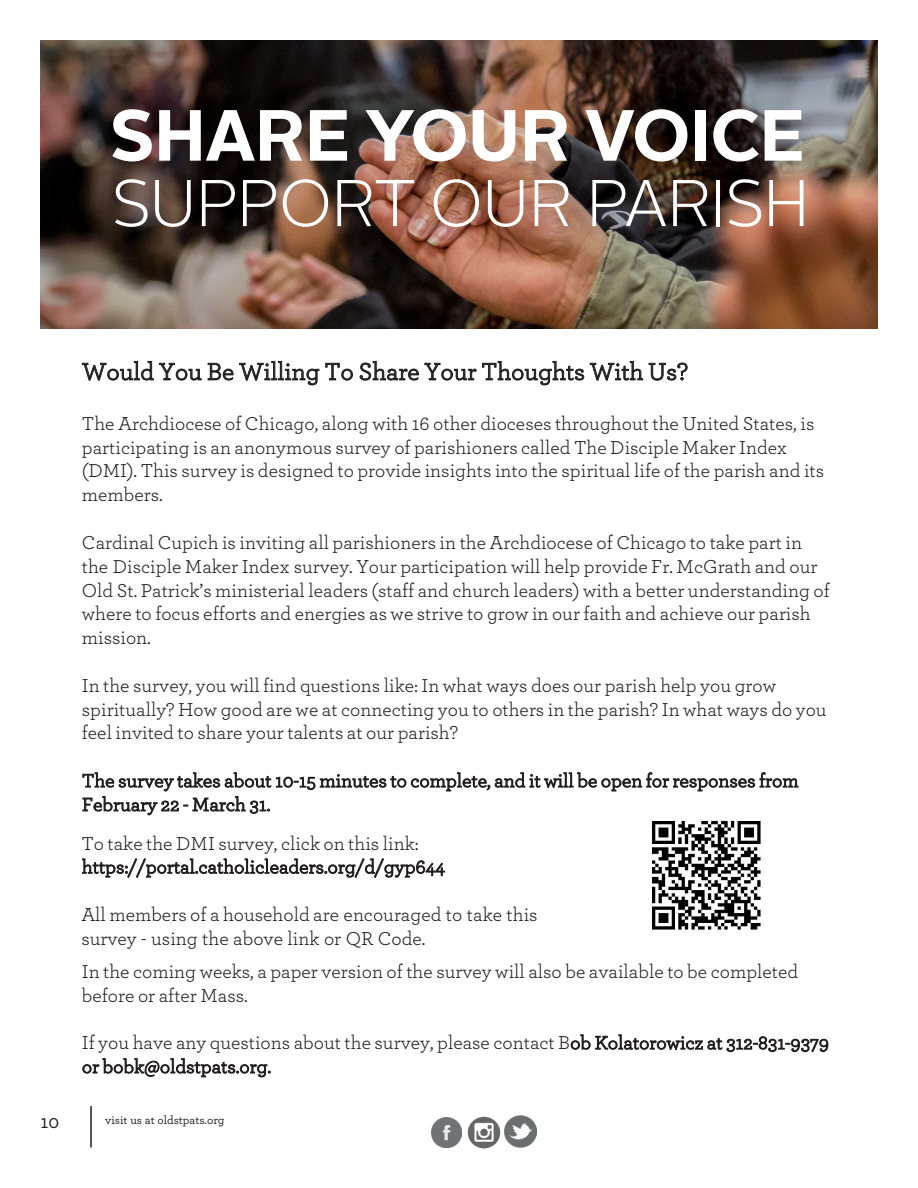
<style>
.page{position:relative;width:918px;height:1188px;background:#fff}
.page>*{position:absolute;margin:0;border:0;box-sizing:border-box;transform-origin:0 0}
.t1{font:700 72.15px "Alright Sans";letter-spacing:-.01em;color:#fff}
.t2{font:300 65.85px "Alright Sans";letter-spacing:-.02em;color:#fff}
.t3{font:25.2px "Archer";color:#231f20}
.t4{font:19.65px/23.9px "Archer";color:#231f20}
.t5{font:500 19.5px "Archer";color:#231f20}
.t6{font:500 12px "Archer";color:#231f20}
</style>
<div class="page">
<img style="left:432px;top:1117px;width:30px;height:31px">
<img style="left:467px;top:1116px;width:34px;height:33px">
<img style="left:505px;top:1116px;width:32px;height:32px">
<hr style="left:90px;top:1106px;width:2px;height:41px;background:#231f20">
<img style="left:40px;top:40px;width:838px;height:288px">
<img style="left:651px;top:820px;width:110px;height:110px">
<p class="t1" style="left:109px;top:85px;width:697px">SHARE YOUR VOICE</p>
<p class="t2" style="left:111px;top:159px;width:700px">SUPPORT OUR PARISH</p>
<p class="t3" style="left:82px;top:354px;width:607px">Would You Be Willing To Share Your Thoughts With Us?</p>
<p class="t4" style="left:82px;top:410px;width:744px">The Archdiocese of Chicago, along with 16 other dioceses throughout the United States, is participating is an anonymous survey of parishioners called The Disciple Maker Index (DMI). This survey is designed to provide insights into the spiritual life of the parish and its members.</p>
<p class="t4" style="left:82px;top:530px;width:749px">Cardinal Cupich is inviting all parishioners in the Archdiocese of Chicago to take part in the Disciple Maker Index survey. Your participation will help provide Fr. McGrath and our Old St. Patrick’s ministerial leaders (staff and church leaders) with a better understanding of where to focus efforts and energies as we strive to grow in our faith and achieve our parish mission.</p>
<p class="t4" style="left:82px;top:672px;width:746px">In the survey, you will find questions like: In what ways does our parish help you grow spiritually? How good are we at connecting you to others in the parish? In what ways do you feel invited to share your talents at our parish?</p>
<p class="t4" style="left:82px;top:768px;width:718px">The survey takes about 10-15 minutes to complete, and it will be open for responses from<br>February 22 - March 31.</p>
<p class="t4" style="left:81px;top:830px;width:365px">To take the DMI survey, click on this link: https://portal.catholicleaders.org/d/gyp644</p>
<p class="t4" style="left:81px;top:902px;width:458px">All members of a household are encouraged to take this survey - using the above link or QR Code.</p>
<p class="t4" style="left:82px;top:958px;width:718px">In the coming weeks, a paper version of the survey will also be available to be completed before or after Mass.</p>
<p class="t4" style="left:82px;top:1030px;width:749px">If you have any questions about the survey, please contact Bob Kolatorowicz at 312-831-9379 or bobk@oldstpats.org.</p>
<p class="t5" style="left:40px;top:1107px;width:20px">10</p>
<p class="t6" style="left:105px;top:1111px;width:121px">visit us at oldstpats.org</p>
</div>
